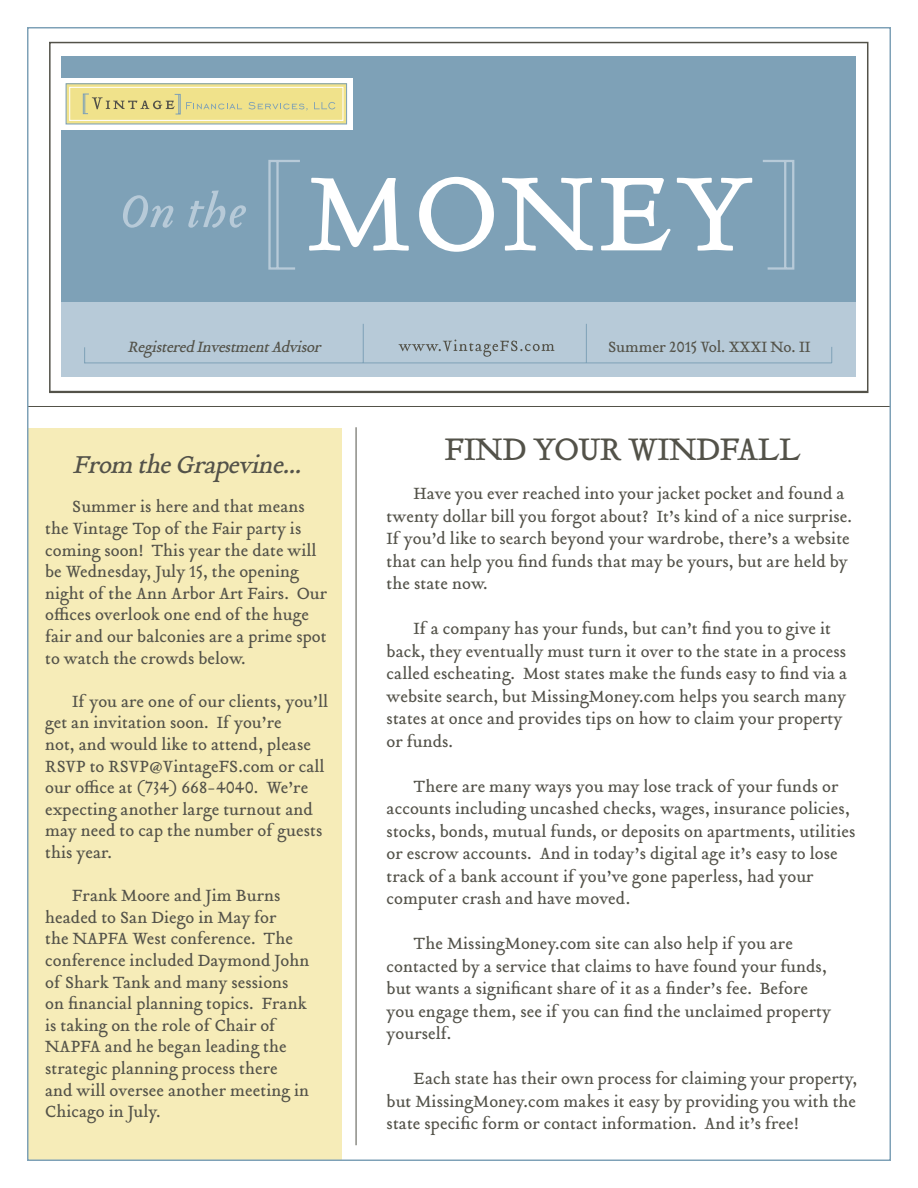
<style>
.page{position:relative;width:918px;height:1188px;background:#fff}
.page>*{position:absolute;margin:0;border:0;box-sizing:border-box;transform-origin:0 0}
.t1{font:34.5px "Tribute Roman";letter-spacing:-.02em;color:#535249}
.t2{font:italic 27px "Tribute Roman";color:#535249}
.t3{font:18px/21.6px "Tribute Roman";color:#535249}
.t4{font:italic 16.5px "Tribute Roman";color:#535249}
.t5{font:16.5px "Tribute Roman";letter-spacing:-.01em;color:#535249}
</style>
<div class="page">
<div style="left:27px;top:428px;width:315px;height:733px;background:#f6ecb8"></div>
<hr style="left:356px;top:427px;width:1px;height:718px;background:#535249">
<hr style="left:27px;top:406px;width:864px;height:1px;background:#535249">
<svg style="left:61px;top:56px;width:795px;height:321px;background:#91afc2"></svg>
<div style="left:60px;top:78px;width:293px;height:52px;background:#fff"></div>
<div style="left:66px;top:84px;width:281px;height:40px;background:#f0e28b"></div>
<div style="left:69px;top:87px;width:274px;height:34px;border:1px solid #fff"></div>
<div style="left:66px;top:83px;width:281px;height:41px;border:1px solid #7ea1b7"></div>
<svg style="left:248px;top:102px;width:60px;height:9px"></svg>
<svg style="left:314px;top:102px;width:21px;height:7px"></svg>
<svg style="left:83px;top:93px;width:159px;height:22px"></svg>
<div style="left:49px;top:42px;width:819px;height:351px;border:2px solid #535249"></div>
<svg style="left:399px;top:340px;width:155px;height:17px;background:#a7b6c1"></svg>
<p class="t4" style="left:128px;top:336px;width:199px">RegisteredInvestmentAdvisor</p>
<p class="t5" style="left:608px;top:336px;width:204px">Summer 2015 Vol. XXXI No. II</p>
<h2 class="t2" style="left:73px;top:446px;width:238px">From theGrapevine...</h2>
<p class="t3" style="left:45px;top:496px;width:284px;text-indent:27px">Summer is here and that means the Vintage Top of the Fair party is coming soon! This year the date will be Wednesday, July 15, the opening night of the Ann Arbor Art Fairs. Our offices overlook one end of the huge fair and our balconies are a prime spot to watch the crowds below.</p>
<p class="t3" style="left:45px;top:690px;width:285px;text-indent:27px">If you are one of our clients, you’ll get an invitation soon. If you’re<br>not, and would like to attend, please<br>RSVP to RSVP@VintageFS.com or call our office at (734) 668-4040. We’re expecting another large turnout and may need to cap the number of guests this year.</p>
<p class="t3" style="left:45px;top:885px;width:266px;text-indent:27px">Frank Moore and Jim Burns headed to San Diego in May for<br>the NAPFA West conference. The conference included Daymond John of Shark Tank and many sessions on financial planning topics. Frank is taking on the role of Chair of<br>NAPFA and he began leading the strategic planning process there and will oversee another meeting in<br>Chicago in July.</p>
<h1 class="t1" style="left:444px;top:426px;width:358px">FIND YOUR WINDFALL</h1>
<p class="t3" style="left:387px;top:482px;width:467px;line-height:22.5px;text-indent:27px">Have you ever reached into your jacket pocket and found a twenty dollar bill you forgot about? It’s kind of a nice surprise.<br>If you’d like to search beyond your wardrobe, there’s a website that can help you find funds that may be yours, but are held by the state now.</p>
<p class="t3" style="left:387px;top:617px;width:462px;line-height:22.5px;text-indent:27px">If a company has your funds, but can’t find you to give it back, they eventually must turn it over to the state in a process called escheating. Most states make the funds easy to find via a website search, but MissingMoney.com helps you search many states at once and provides tips on how to claim your property or funds.</p>
<p class="t3" style="left:387px;top:775px;width:470px;line-height:22.5px;text-indent:27px">There are many ways you may lose track of your funds or accounts including uncashed checks, wages, insurance policies, stocks, bonds, mutual funds, or deposits on apartments, utilities or escrow accounts. And in today’s digital age it’s easy to lose track of a bank account if you’ve gone paperless, had your computer crash and have moved.</p>
<p class="t3" style="left:387px;top:932px;width:446px;line-height:22.5px;text-indent:27px">The MissingMoney.com site can also help if you are contacted by a service that claims to have found your funds, but wants a significant share of it as a finder’s fee. Before you engage them, see if you can find the unclaimed property yourself.</p>
<p class="t3" style="left:387px;top:1067px;width:472px;line-height:22.5px;text-align:justify;text-indent:27px">Each state has their own process for claiming your property, but MissingMoney.com makes it easy by providing you with the state specific form or contact information. And it’s free!</p>
</div>
